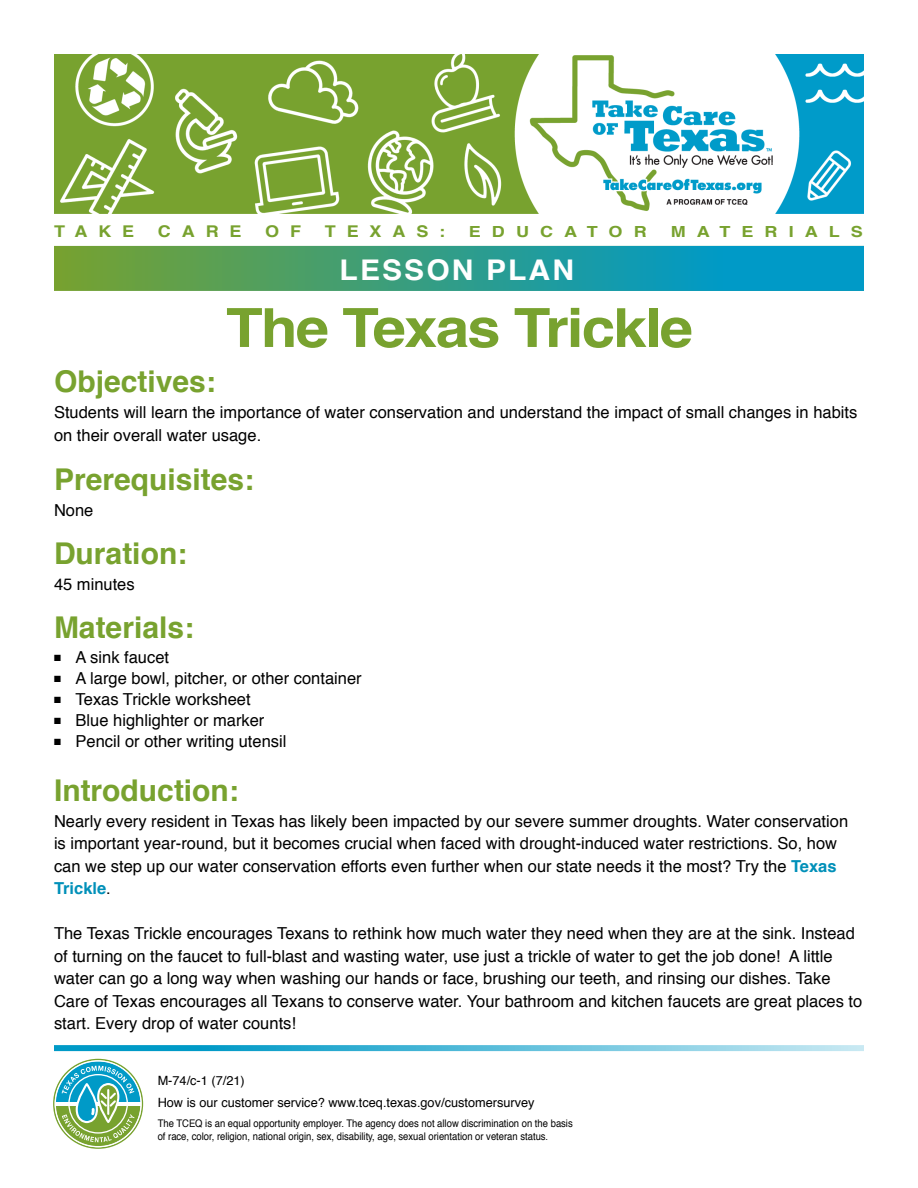
<style>
.page{position:relative;width:918px;height:1188px;background:#fff}
.page>*{position:absolute;margin:0;border:0;box-sizing:border-box;transform-origin:0 0}
.H1-Title{font:700 54px "Helvetica";letter-spacing:-.03em;color:#78a22f;scale:1.11 1}
.t1{font:700 30px "Helvetica";color:#78a22f}
.t2{font:700 28.5px "Helvetica";letter-spacing:.07em;color:#fff;scale:1.05 1}
.body_first{font:16.5px/22.5px "Helvetica";color:#000}
.t3{font:700 16.2px "Helvetica";letter-spacing:.605em;color:#78a22f;scale:1.11 1}
.t4{font:700 15.3px "Helvetica";letter-spacing:.615em;color:#78a22f;scale:1.18 1}
.body_first-2{font:12.75px "Helvetica";color:#000}
.t5{font:10.5px "Helvetica";color:#000;scale:.9 1}
.s1{font-weight:700;color:#0090b9}
</style>
<div class="page">
<img style="left:54px;top:55px;width:810px;height:159px">
<svg style="left:54px;top:246px;width:810px;height:45px;background:#319c86"></svg>
<svg style="left:56px;top:1061px;width:85px;height:40px"></svg>
<svg style="left:56px;top:1106px;width:85px;height:40px"></svg>
<svg style="left:62px;top:1066px;width:72px;height:76px;background:#76baa0"></svg>
<svg style="left:54px;top:1045px;width:810px;height:6px;background:#55bbd9"></svg>
<h1 class="t3" style="left:54px;top:218px;width:74px">TAKE</h1>
<h1 class="t3" style="left:158px;top:218px;width:77px">CARE</h1>
<h1 class="t3" style="left:265px;top:218px;width:34px">O F</h1>
<h1 class="t3" style="left:325px;top:218px;width:110px">TEXAS:</h1>
<h1 class="t4" style="left:469px;top:219px;width:152px">EDUCATOR</h1>
<h1 class="t4" style="left:671px;top:219px;width:164px">MATERIALS</h1>
<h1 class="t2" style="left:340px;top:247px;width:225px">LESSON PLAN</h1>
<h1 class="H1-Title" style="left:226px;top:284px;width:422px">The Texas Trickle</h1>
<h2 class="t1" style="left:54px;top:358px;width:163px">Objectives:</h2>
<p class="body_first" style="left:54px;top:402px;width:805px">Students will learn the importance of water conservation and understand the impact of small changes in habits on their overall water usage.</p>
<h2 class="t1" style="left:54px;top:456px;width:202px">Prerequisites:</h2>
<p class="body_first" style="left:54px;top:500px;width:41px">None</p>
<h2 class="t1" style="left:54px;top:530px;width:135px">Duration:</h2>
<p class="body_first" style="left:54px;top:574px;width:82px">45 minutes</p>
<h2 class="t1" style="left:54px;top:604px;width:142px">Materials:</h2>
<p class="body_first" style="left:54px;top:646px;width:117px">■ A sink faucet</p>
<p class="body_first" style="left:54px;top:667px;width:309px">■ A large bowl, pitcher, or other container</p>
<p class="body_first" style="left:54px;top:688px;width:198px">■ Texas Trickle worksheet</p>
<p class="body_first" style="left:54px;top:709px;width:212px">■ Blue highlighter or marker</p>
<p class="body_first" style="left:54px;top:730px;width:234px">■ Pencil or other writing utensil</p>
<h2 class="t1" style="left:54px;top:766px;width:186px">Introduction:</h2>
<p class="body_first" style="left:54px;top:810px;width:796px">Nearly every resident in Texas has likely been impacted by our severe summer droughts. Water conservation is important year-round, but it becomes crucial when faced with drought-induced water restrictions. So, how can we step up our water conservation efforts even further when our state needs it the most? Try the <span class="s1">Texas Trickle</span>.</p>
<p class="body_first" style="left:54px;top:923px;width:810px">The Texas Trickle encourages Texans to rethink how much water they need when they are at the sink. Instead of turning on the faucet to full-blast and wasting water, use just a trickle of water to get the job done! A little water can go a long way when washing our hands or face, brushing our teeth, and rinsing our dishes. Take Care of Texas encourages all Texans to conserve water. Your bathroom and kitchen faucets are great places to start. Every drop of water counts!</p>
<p class="body_first-2" style="left:158px;top:1071px;width:89px">M-74/c-1 (7/21)</p>
<p class="body_first-2" style="left:158px;top:1092px;width:378px">How is our customer service? www.tceq.texas.gov/customersurvey</p>
<p class="t5" style="left:158px;top:1115px;width:463px">The TCEQ is an equal opportunity employer. The agency does not allow discrimination on the basis</p>
<p class="t5" style="left:158px;top:1129px;width:436px">of race, color, religion, national origin, sex, disability, age, sexual orientation or veteran status.</p>
</div>
